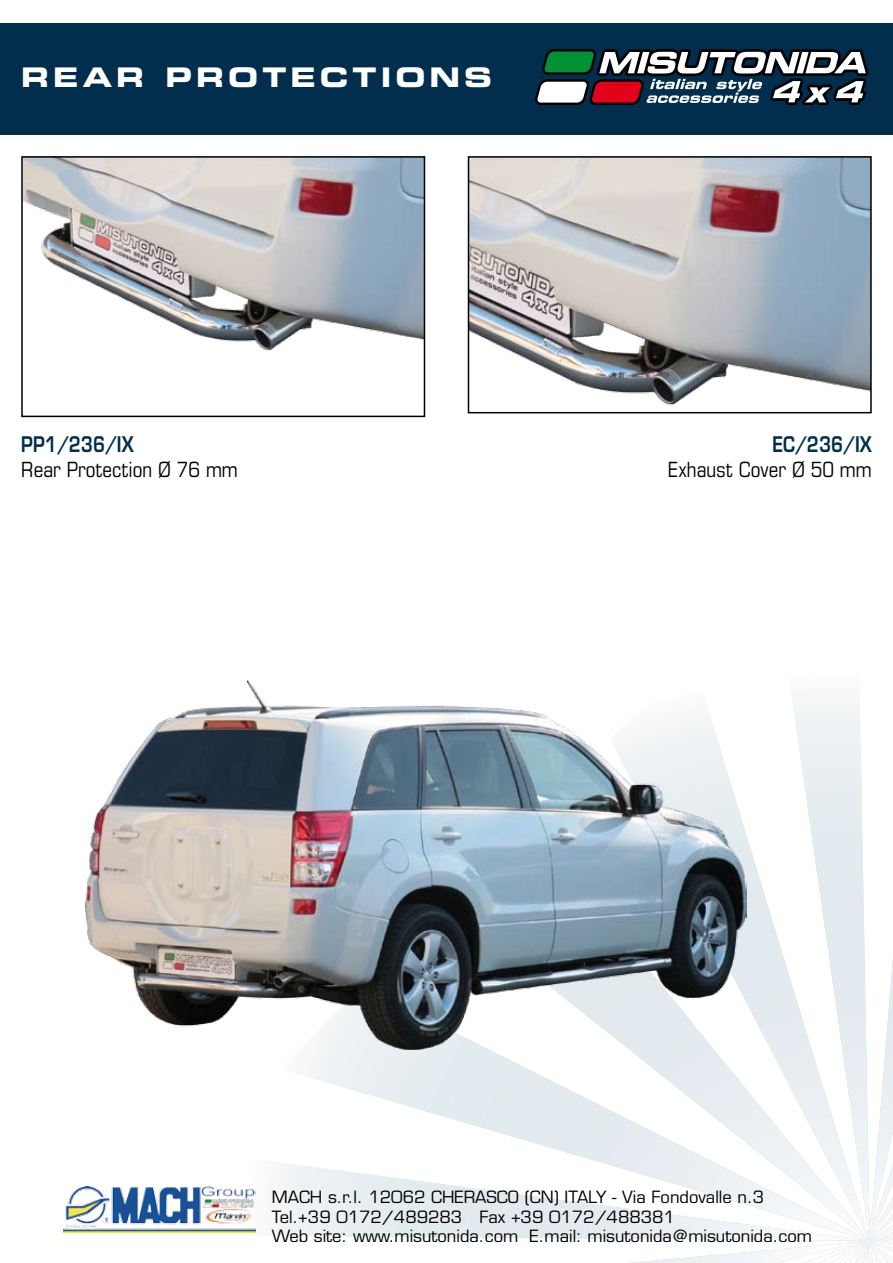
<style>
.page{position:relative;width:893px;height:1263px;background:#fff}
.page>*{position:absolute;margin:0;border:0;box-sizing:border-box;transform-origin:0 0}
.t1{font:27px "Eurostile LT Std Bold Ex 2";letter-spacing:.15em;color:#fff}
.t2{font:condensed 21px "Eurostile LT Std";color:#000}
.t3{font:600 21px "Eurostile LT Std";color:#002e4c;scale:.82 1}
.t4{font:16.5px/19.8px "Eurostile LT Std";color:#000}
</style>
<div class="page">
<img style="left:24px;top:159px;width:398px;height:192px">
<div style="left:21px;top:156px;width:404px;height:261px;border:2px solid #000"></div>
<div style="left:0;top:23px;width:893px;height:112px;background:#002e4c"></div>
<svg style="left:535px;top:49px;width:334px;height:56px"></svg>
<svg style="left:206px;top:699px;width:687px;height:564px"></svg>
<svg style="left:867px;top:1225px;width:4px;height:18px"></svg>
<img style="left:64px;top:1187px;width:191px;height:46px">
<img style="left:85px;top:680px;width:662px;height:369px">
<img style="left:471px;top:159px;width:398px;height:247px">
<div style="left:468px;top:156px;width:404px;height:257px;border:2px solid #000"></div>
<h1 class="t1" style="left:21px;top:58px;width:472px">REAR PROTECTIONS</h1>
<p class="t3" style="left:21px;top:431px;width:139px">PP1/236/IX</p>
<p class="t2" style="left:21px;top:457px;width:218px">Rear Protection Ø 76 mm</p>
<p class="t3" style="left:772px;top:431px;width:123px">EC/236/IX</p>
<p class="t2" style="left:668px;top:457px;width:205px">Exhaust Cover Ø 50 mm</p>
<p class="t4" style="left:272px;top:1187px;width:542px">MACH s.r.l. 12062 CHERASCO (CN) ITALY - Via Fondovalle n.3<br>Tel.+39 0172/489283 Fax +39 0172/488381<br>Web site: www.misutonida.com E.mail: misutonida@misutonida.com</p>
</div>
